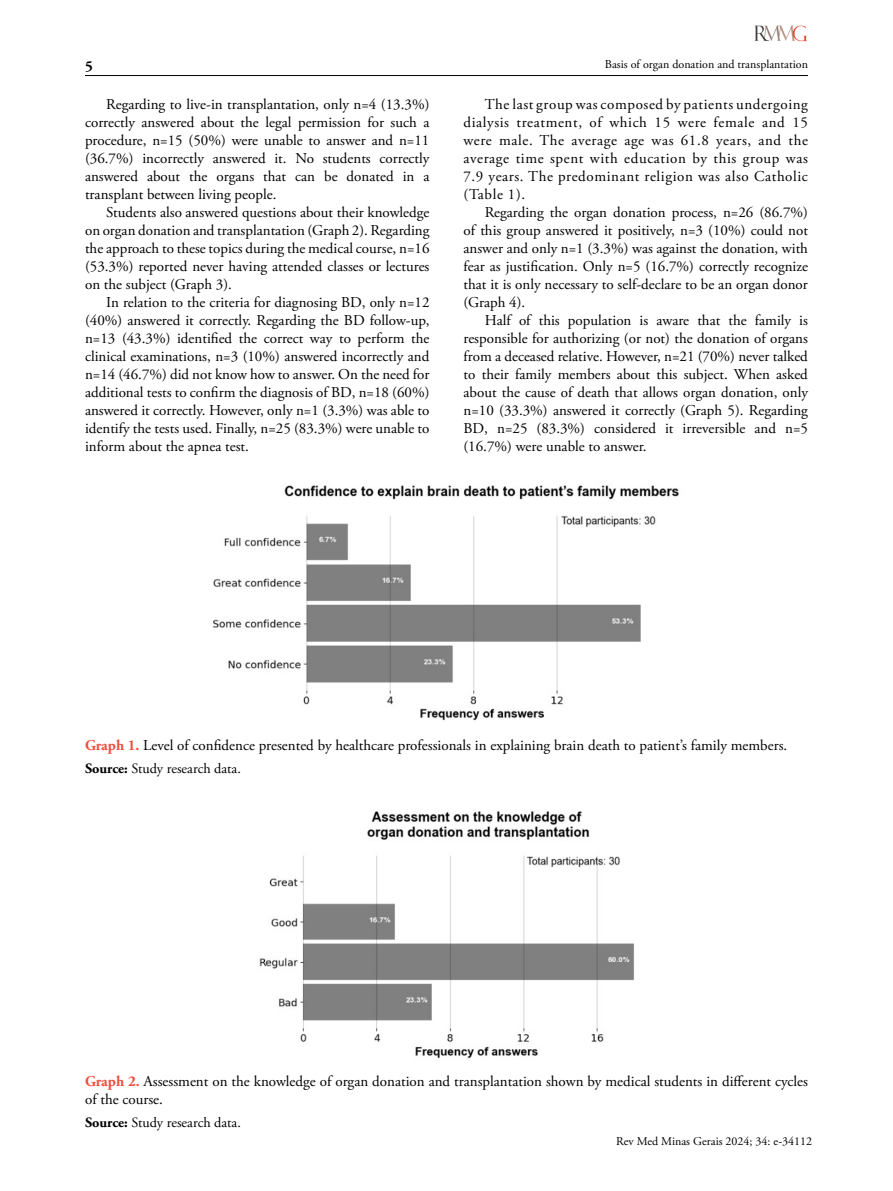
<style>
.page{position:relative;width:893px;height:1191px;background:#fff}
.page>*{position:absolute;margin:0;border:0;box-sizing:border-box;transform-origin:0 0}
.t1{font:15px/18px "Adobe Garamond Pro";color:#000;text-align:justify}
.t2{font:700 15px "Adobe Garamond Pro";color:#000}
.t3{font:14.25px "Adobe Garamond Pro";color:#000}
.t4{font:12px "Adobe Garamond Pro";color:#000}
.t5{font:12px "Adobe Garamond Pro";color:#000101}
.s1{font-weight:700;color:#f04e3d}
.s2{font-weight:700}
</style>
<div class="page">
<hr style="left:85px;top:75px;width:723px;height:1px;background:#000">
<img style="left:755px;top:26px;width:52px;height:16px">
<img style="left:213px;top:485px;width:466px;height:236px">
<img style="left:259px;top:811px;width:375px;height:248px">
<p class="t2" style="left:85px;top:57px;width:9px">5</p>
<p class="t1" style="left:85px;top:95px;width:346px;text-indent:21px">Regarding to live-in transplantation, only n=4 (13.3%) correctly answered about the legal permission for such a procedure, n=15 (50%) were unable to answer and n=11 (36.7%) incorrectly answered it. No students correctly answered about the organs that can be donated in a transplant between living people.</p>
<p class="t1" style="left:85px;top:203px;width:346px;text-indent:21px">Students also answered questions about their knowledge on organ donation and transplantation (Graph 2). Regarding the approach to these topics during the medical course, n=16 (53.3%) reported never having attended classes or lectures on the subject (Graph 3).</p>
<p class="t1" style="left:85px;top:293px;width:346px;text-indent:21px">In relation to the criteria for diagnosing BD, only n=12 (40%) answered it correctly. Regarding the BD follow-up, n=13 (43.3%) identified the correct way to perform the clinical examinations, n=3 (10%) answered incorrectly and n=14 (46.7%) did not know how to answer. On the need for additional tests to confirm the diagnosis of BD, n=18 (60%) answered it correctly. However, only n=1 (3.3%) was able to identify the tests used. Finally, n=25 (83.3%) were unable to inform about the apnea test.</p>
<p class="t4" style="left:605px;top:57px;width:204px">Basis of organ donation and transplantation</p>
<p class="t1" style="left:463px;top:95px;width:346px;text-indent:21px">The last group was composed by patients undergoing dialysis treatment, of which 15 were female and 15 were male. The average age was 61.8 years, and the average time spent with education by this group was 7.9 years. The predominant religion was also Catholic (Table 1).</p>
<p class="t1" style="left:463px;top:203px;width:346px;text-indent:21px">Regarding the organ donation process, n=26 (86.7%) of this group answered it positively, n=3 (10%) could not answer and only n=1 (3.3%) was against the donation, with fear as justification. Only n=5 (16.7%) correctly recognize that it is only necessary to self-declare to be an organ donor (Graph 4).</p>
<p class="t1" style="left:463px;top:311px;width:346px;text-indent:21px">Half of this population is aware that the family is responsible for authorizing (or not) the donation of organs from a deceased relative. However, n=21 (70%) never talked to their family members about this subject. When asked about the cause of death that allows organ donation, only n=10 (33.3%) answered it correctly (Graph 5). Regarding BD, n=25 (83.3%) considered it irreversible and n=5 (16.7%) were unable to answer.</p>
<p class="t1" style="left:85px;top:736px;width:704px"><span class="s1">Graph 1.</span> Level of confidence presented by healthcare professionals in explaining brain death to patient’s family members.</p>
<p class="t3" style="left:85px;top:760px;width:157px"><span class="s2">Source:</span> Study research data.</p>
<p class="t1" style="left:85px;top:1072px;width:724px"><span class="s1">Graph 2.</span> Assessment on the knowledge of organ donation and transplantation shown by medical students in different cycles of the course.</p>
<p class="t3" style="left:85px;top:1114px;width:157px"><span class="s2">Source:</span> Study research data.</p>
<p class="t5" style="left:616px;top:1133px;width:197px">Rev Med Minas Gerais 2024; 34: e-34112</p>
</div>
